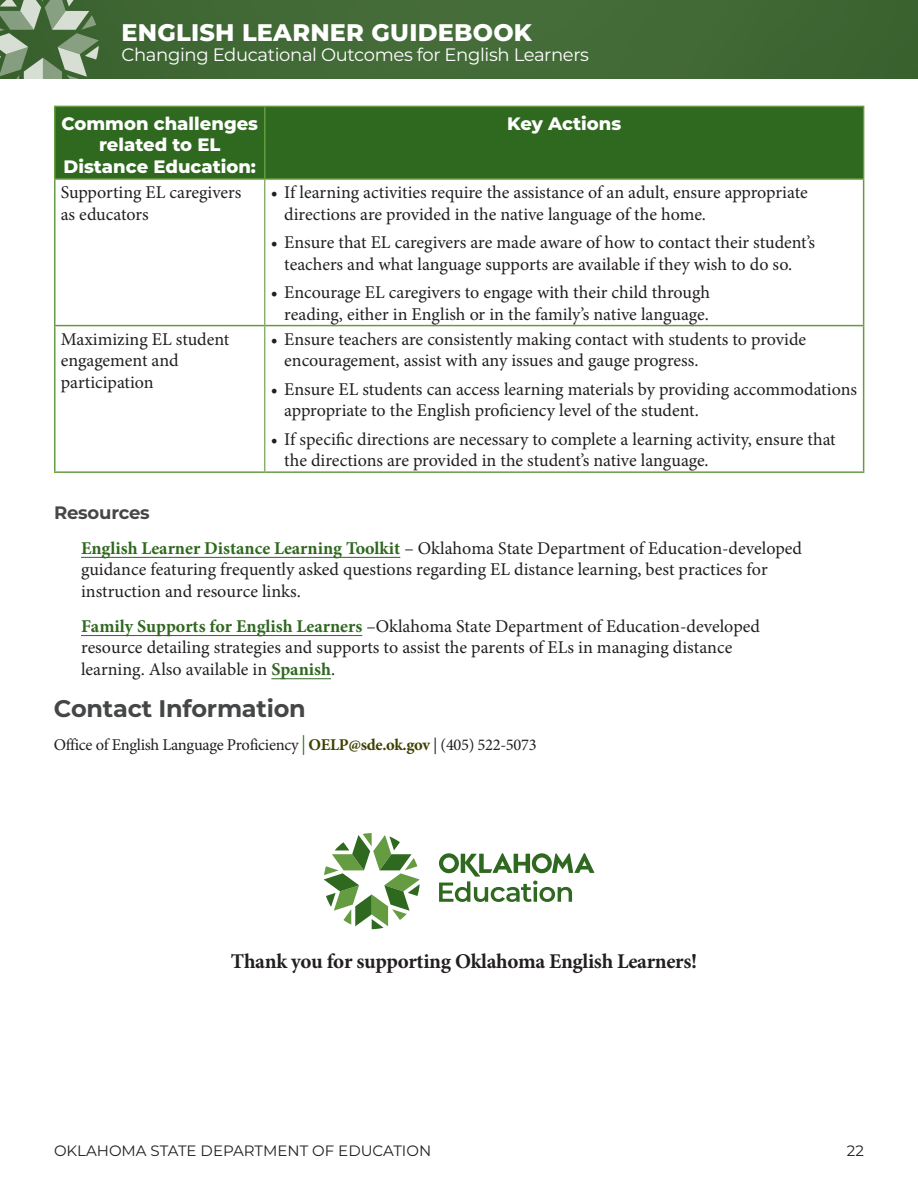
<style>
.page{position:relative;width:918px;height:1188px;background:#fff}
.page>*{position:absolute;margin:0;border:0;box-sizing:border-box;transform-origin:0 0}
.t1{font:800 24px "Montserrat";letter-spacing:.01em;color:#fff}
.Body_Text{font:700 24px "Montserrat";letter-spacing:-.01em;color:#454647}
.Body_Text-2{font:700 21px "Minion Pro";letter-spacing:-.015em;color:#231f20}
.Inset_Text{font:18px/21.6px "Minion Pro";color:#231f20}
.Body_Text-3{font:18px/21.6px "Minion Pro";color:#231f20}
.Table_Header{font:800 18px/21.6px "Montserrat";color:#fff;text-align:center}
.t2{font:18px "Montserrat";letter-spacing:-.02em;color:#fff}
.H5_-_Resources{font:700 18px "Montserrat";letter-spacing:-.01em;color:#454647}
.Body_Text-4{font:16.5px "Minion Pro";letter-spacing:-.02em;color:#231f20}
.t3{font:15px "Montserrat";color:#231f20}
.s1{font-weight:700;color:#2f681f}
.s2{font-size:19.8px;color:#2f681f}
.s3{font-weight:700;color:#404000}
</style>
<div class="page">
<div style="left:0;top:0;width:918px;height:79px;background:#426a37"></div>
<svg style="left:0;top:0;width:99px;height:79px"></svg>
<div style="left:56px;top:107px;width:807px;height:71px;background:#2f681f"></div>
<svg style="left:56px;top:180px;width:807px;height:291px"></svg>
<hr style="left:264px;top:180px;width:1px;height:145px;background:#669c41">
<hr style="left:264px;top:326px;width:1px;height:145px;background:#669c41">
<hr style="left:54px;top:180px;width:2px;height:145px;background:#669c41">
<hr style="left:863px;top:180px;width:1px;height:145px;background:#669c41">
<hr style="left:54px;top:325px;width:211px;height:1px;background:#669c41">
<hr style="left:54px;top:326px;width:2px;height:145px;background:#669c41">
<hr style="left:265px;top:325px;width:599px;height:1px;background:#669c41">
<hr style="left:863px;top:326px;width:1px;height:145px;background:#669c41">
<hr style="left:54px;top:471px;width:211px;height:2px;background:#669c41">
<hr style="left:265px;top:471px;width:599px;height:2px;background:#669c41">
<hr style="left:54px;top:106px;width:211px;height:1px;background:#669c41">
<hr style="left:54px;top:107px;width:2px;height:71px;background:#669c41">
<hr style="left:265px;top:106px;width:599px;height:1px;background:#669c41">
<hr style="left:264px;top:107px;width:2px;height:71px;background:#669c41">
<hr style="left:863px;top:107px;width:1px;height:71px;background:#669c41">
<hr style="left:54px;top:178px;width:211px;height:2px;background:#669c41">
<hr style="left:265px;top:178px;width:599px;height:2px;background:#669c41">
<svg style="left:324px;top:833px;width:96px;height:96px"></svg>
<svg style="left:439px;top:853px;width:155px;height:49px"></svg>
<hr style="left:81px;top:557px;width:319px;height:1px;background:#2f681f">
<hr style="left:81px;top:635px;width:281px;height:1px;background:#2f681f">
<hr style="left:271px;top:678px;width:60px;height:1px;background:#2f681f">
<h1 class="t1" style="left:122px;top:15px;width:412px">ENGLISH LEARNER GUIDEBOOK</h1>
<p class="t2" style="left:122px;top:42px;width:469px">Changing Educational Outcomes for English Learners</p>
<h3 class="Table_Header" style="left:61px;top:112px;width:198px">Common challenges related to EL<br>Distance Education:</h3>
<h3 class="Table_Header" style="left:507px;top:112px;width:116px">Key Actions</h3>
<p class="Body_Text-3" style="left:61px;top:182px;width:182px">Supporting EL caregivers as educators</p>
<p class="Inset_Text" style="left:284px;top:182px;width:525px;text-indent:-14px">• If learning activities require the assistance of an adult, ensure appropriate directions are provided in the native language of the home.</p>
<p class="Inset_Text" style="left:271px;top:232px;width:546px;text-align:center">• Ensure that EL caregivers are made aware of how to contact their student’s teachers and what language supports are available if they wish to do so.</p>
<p class="Inset_Text" style="left:271px;top:282px;width:441px;text-align:right">• Encourage EL caregivers to engage with their child through reading, either in English or in the family’s native language.</p>
<p class="Body_Text-3" style="left:61px;top:328px;width:170px">Maximizing EL student engagement and participation</p>
<p class="Inset_Text" style="left:284px;top:328px;width:523px;text-indent:-14px">• Ensure teachers are consistently making contact with students to provide encouragement, assist with any issues and gauge progress.</p>
<p class="Inset_Text" style="left:284px;top:378px;width:574px;text-indent:-14px">• Ensure EL students can access learning materials by providing accommodations appropriate to the English proficiency level of the student.</p>
<p class="Inset_Text" style="left:284px;top:428px;width:553px;text-indent:-14px">• If specific directions are necessary to complete a learning activity, ensure that the directions are provided in the student’s native language.</p>
<p class="H5_-_Resources" style="left:54px;top:499px;width:97px">Resources</p>
<p class="Inset_Text" style="left:81px;top:537px;width:723px"><span class="s1">English Learner Distance Learning Toolkit</span> – Oklahoma State Department of Education-developed guidance featuring frequently asked questions regarding EL distance learning, best practices for instruction and resource links.</p>
<p class="Inset_Text" style="left:81px;top:615px;width:681px"><span class="s1">Family Supports for English Learners</span> –Oklahoma State Department of Education-developed resource detailing strategies and supports to assist the parents of ELs in managing distance learning. Also available in <span class="s1">Spanish</span>.</p>
<p class="Body_Text" style="left:54px;top:691px;width:253px">Contact Information</p>
<p class="Body_Text-4" style="left:54px;top:734px;width:484px">Office of English Language Proficiency <span class="s2">|</span> <span class="s3">OELP@sde.ok.gov</span> | (405) 522-5073</p>
<p class="Body_Text-2" style="left:231px;top:947px;width:468px">Thank you for supporting Oklahoma English Learners!</p>
<p class="t3" style="left:54px;top:1140px;width:379px">OKLAHOMA STATE DEPARTMENT OF EDUCATION</p>
<p class="t3" style="left:847px;top:1140px;width:19px">22</p>
</div>
